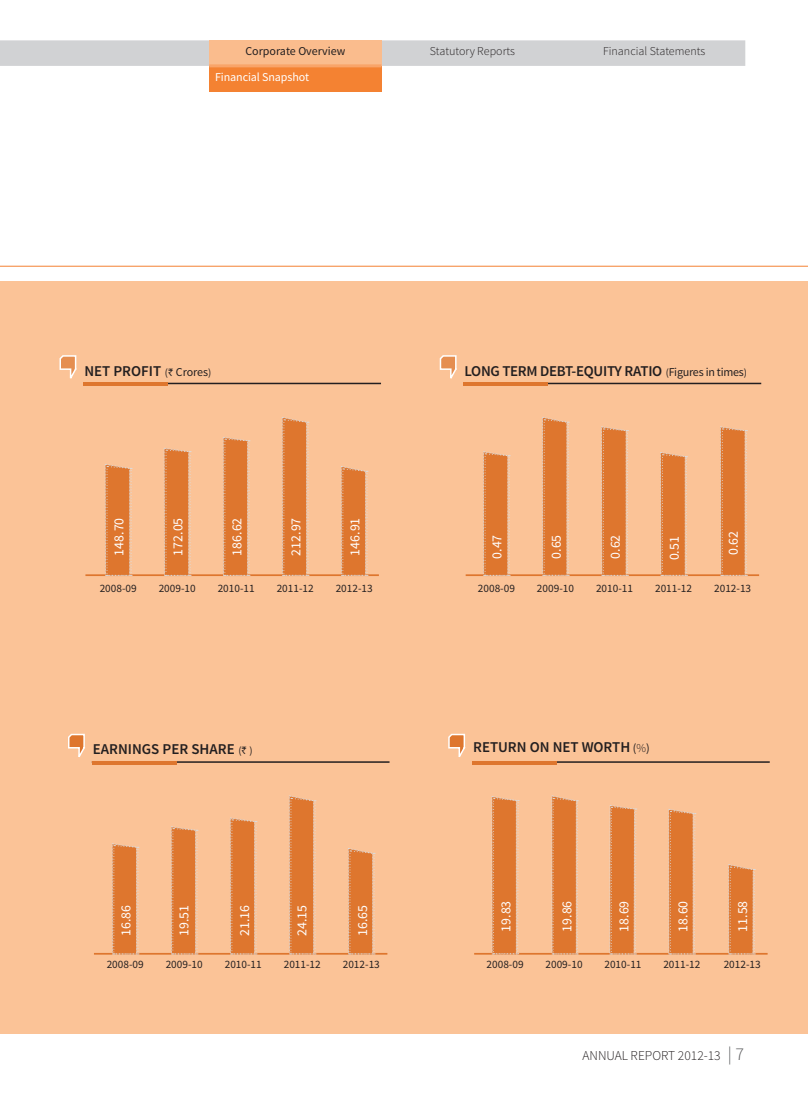
<style>
.page{position:relative;width:808px;height:1106px;background:#fff}
.page>*{position:absolute;margin:0;border:0;box-sizing:border-box;transform-origin:0 0}
.t1{font:600 15px "Source Sans Pro";color:#231f20}
.t2{font:600 15px "Source Sans Pro";letter-spacing:-.02em;color:#231f20}
.t3{font:13.8px "Source Sans Pro";color:#fff}
.t4{font:300 13.5px "Source Sans Pro";color:#231f20}
.t5{font:300 12px "Source Sans Pro";color:#231f20}
.t6{font:12px "Source Sans Pro";color:#231f20}
.t7{font:12px "Source Sans Pro";letter-spacing:-.01em;color:#fff}
.t8{font:11.25px "Source Sans Pro";color:#231f20}
.s1{font-weight:400;font-size:10.5px}
.s2{font-family:"Rupee";font-weight:400;font-size:10.5px}
.s3{font-weight:400;font-size:12px}
.s4{font-weight:300;font-size:12px}
.s5{font-size:18px;color:#57585a}
</style>
<div class="page">
<div style="left:0;top:281px;width:808px;height:752px;background:#fbc397"></div>
<div style="left:0;top:40px;width:745px;height:26px;background:#d1d2d4"></div>
<div style="left:209px;top:40px;width:172px;height:26px;background:#fabc8d"></div>
<div style="left:209px;top:66px;width:172px;height:25px;background:#f48232"></div>
<hr style="left:209px;top:64px;width:172px;height:3px;background:#f9a469">
<hr style="left:83px;top:383px;width:298px;height:1px;background:#231f20">
<svg style="left:59px;top:355px;width:18px;height:24px"></svg>
<hr style="left:92px;top:761px;width:297px;height:1px;background:#231f20">
<svg style="left:68px;top:733px;width:17px;height:24px"></svg>
<hr style="left:463px;top:383px;width:298px;height:1px;background:#231f20">
<svg style="left:439px;top:355px;width:18px;height:24px"></svg>
<hr style="left:472px;top:761px;width:298px;height:1px;background:#231f20">
<svg style="left:448px;top:733px;width:18px;height:24px"></svg>
<hr style="left:463px;top:383px;width:85px;height:3px;background:#de762e">
<hr style="left:466px;top:574px;width:293px;height:2px;background:#de762e">
<svg style="left:483px;top:451px;width:27px;height:125px;background:#e08343"></svg>
<svg style="left:601px;top:426px;width:27px;height:150px;background:#e08342"></svg>
<svg style="left:660px;top:452px;width:27px;height:124px;background:#e08342"></svg>
<hr style="left:83px;top:383px;width:85px;height:3px;background:#de762e">
<hr style="left:85px;top:574px;width:294px;height:2px;background:#de762e">
<svg style="left:105px;top:464px;width:27px;height:112px;background:#e08343"></svg>
<svg style="left:164px;top:448px;width:27px;height:128px;background:#e08342"></svg>
<svg style="left:223px;top:437px;width:27px;height:139px;background:#e08342"></svg>
<svg style="left:341px;top:466px;width:27px;height:110px;background:#e08444"></svg>
<svg style="left:282px;top:417px;width:27px;height:159px;background:#e08342"></svg>
<svg style="left:542px;top:417px;width:27px;height:159px;background:#e08342"></svg>
<svg style="left:720px;top:426px;width:27px;height:150px;background:#e08342"></svg>
<hr style="left:92px;top:761px;width:84px;height:3px;background:#de762e">
<hr style="left:94px;top:952px;width:293px;height:2px;background:#de762e">
<svg style="left:230px;top:817px;width:27px;height:137px;background:#e08343"></svg>
<svg style="left:348px;top:848px;width:27px;height:106px;background:#e08444"></svg>
<hr style="left:472px;top:761px;width:85px;height:3px;background:#de762e">
<hr style="left:474px;top:952px;width:293px;height:2px;background:#de762e">
<svg style="left:492px;top:796px;width:27px;height:158px;background:#e08241"></svg>
<svg style="left:609px;top:805px;width:28px;height:149px;background:#e18545"></svg>
<svg style="left:668px;top:809px;width:28px;height:145px;background:#e18545"></svg>
<svg style="left:289px;top:795px;width:27px;height:159px;background:#e08343"></svg>
<svg style="left:171px;top:826px;width:27px;height:128px;background:#e08343"></svg>
<svg style="left:112px;top:843px;width:27px;height:111px;background:#e08443"></svg>
<hr style="left:0;top:266px;width:808px;height:1px;background:#f48232">
<svg style="left:728px;top:864px;width:27px;height:90px;background:#e08444"></svg>
<svg style="left:552px;top:795px;width:26px;height:159px;background:#df803e"></svg>
<p class="t6" style="left:245px;top:44px;width:101px">Corporate Overview</p>
<p class="t5" style="left:430px;top:44px;width:87px">Statutory Reports</p>
<p class="t5" style="left:603px;top:44px;width:104px">Financial Statements</p>
<p class="t7" style="left:215px;top:69px;width:95px">Financial Snapshot</p>
<h1 class="t1" style="left:84px;top:361px;width:129px">NET PROFIT <span class="s1">(</span><span class="s2">`</span> <span class="s3">Crores</span><span class="s1">)</span></h1>
<p class="t3" style="left:110px;top:555px;width:39px;rotate:-90deg">148.70</p>
<p class="t3" style="left:169px;top:555px;width:39px;rotate:-90deg">172.05</p>
<p class="t3" style="left:228px;top:555px;width:39px;rotate:-90deg">186.62</p>
<p class="t3" style="left:287px;top:555px;width:39px;rotate:-90deg">212.97</p>
<p class="t3" style="left:346px;top:555px;width:39px;rotate:-90deg">146.91</p>
<h1 class="t2" style="left:464px;top:361px;width:284px">LONG TERM DEBT-EQUITY RATIO <span class="s1">(</span><span class="s3">Figures in times</span><span class="s1">)</span></h1>
<p class="t3" style="left:547px;top:558px;width:26px;rotate:-90deg">0.65</p>
<p class="t3" style="left:725px;top:555px;width:26px;rotate:-90deg">0.62</p>
<p class="t3" style="left:488px;top:558px;width:26px;rotate:-90deg">0.47</p>
<p class="t3" style="left:606px;top:558px;width:26px;rotate:-90deg">0.62</p>
<p class="t3" style="left:666px;top:560px;width:26px;rotate:-90deg">0.51</p>
<p class="t8" style="left:100px;top:581px;width:39px">2008-09</p>
<p class="t8" style="left:159px;top:581px;width:39px">2009-10</p>
<p class="t8" style="left:218px;top:581px;width:39px">2010-11</p>
<p class="t8" style="left:277px;top:581px;width:39px">2011-12</p>
<p class="t8" style="left:336px;top:581px;width:39px">2012-13</p>
<p class="t8" style="left:478px;top:581px;width:39px">2008-09</p>
<p class="t8" style="left:537px;top:581px;width:39px">2009-10</p>
<p class="t8" style="left:596px;top:581px;width:39px">2010-11</p>
<p class="t8" style="left:655px;top:581px;width:39px">2011-12</p>
<p class="t8" style="left:714px;top:581px;width:39px">2012-13</p>
<h1 class="t1" style="left:93px;top:739px;width:161px">EARNINGS PER SHARE <span class="s1">(</span><span class="s2">`</span> <span class="s1">)</span></h1>
<h1 class="t1" style="left:473px;top:737px;width:178px">RETURN ON NET WORTH <span class="s3">(</span><span class="s4">%</span><span class="s3">)</span></h1>
<p class="t3" style="left:117px;top:936px;width:32px;rotate:-90deg">16.86</p>
<p class="t3" style="left:175px;top:936px;width:32px;rotate:-90deg">19.51</p>
<p class="t3" style="left:293px;top:936px;width:32px;rotate:-90deg">24.15</p>
<p class="t3" style="left:558px;top:931px;width:32px;rotate:-90deg">19.86</p>
<p class="t3" style="left:236px;top:936px;width:32px;rotate:-90deg">21.16</p>
<p class="t3" style="left:354px;top:936px;width:32px;rotate:-90deg">16.65</p>
<p class="t3" style="left:497px;top:931px;width:32px;rotate:-90deg">19.83</p>
<p class="t3" style="left:615px;top:931px;width:32px;rotate:-90deg">18.69</p>
<p class="t3" style="left:674px;top:931px;width:32px;rotate:-90deg">18.60</p>
<p class="t3" style="left:734px;top:931px;width:32px;rotate:-90deg">11.58</p>
<p class="t8" style="left:107px;top:957px;width:39px">2008-09</p>
<p class="t8" style="left:166px;top:957px;width:39px">2009-10</p>
<p class="t8" style="left:225px;top:957px;width:39px">2010-11</p>
<p class="t8" style="left:284px;top:957px;width:39px">2011-12</p>
<p class="t8" style="left:343px;top:957px;width:39px">2012-13</p>
<p class="t8" style="left:487px;top:957px;width:39px">2008-09</p>
<p class="t8" style="left:545px;top:957px;width:39px">2009-10</p>
<p class="t8" style="left:604px;top:957px;width:39px">2010-11</p>
<p class="t8" style="left:663px;top:957px;width:39px">2011-12</p>
<p class="t8" style="left:724px;top:957px;width:39px">2012-13</p>
<p class="t4" style="left:582px;top:1047px;width:163px">ANNUAL REPORT 2012-13 <span class="s5">| 7</span></p>
</div>
